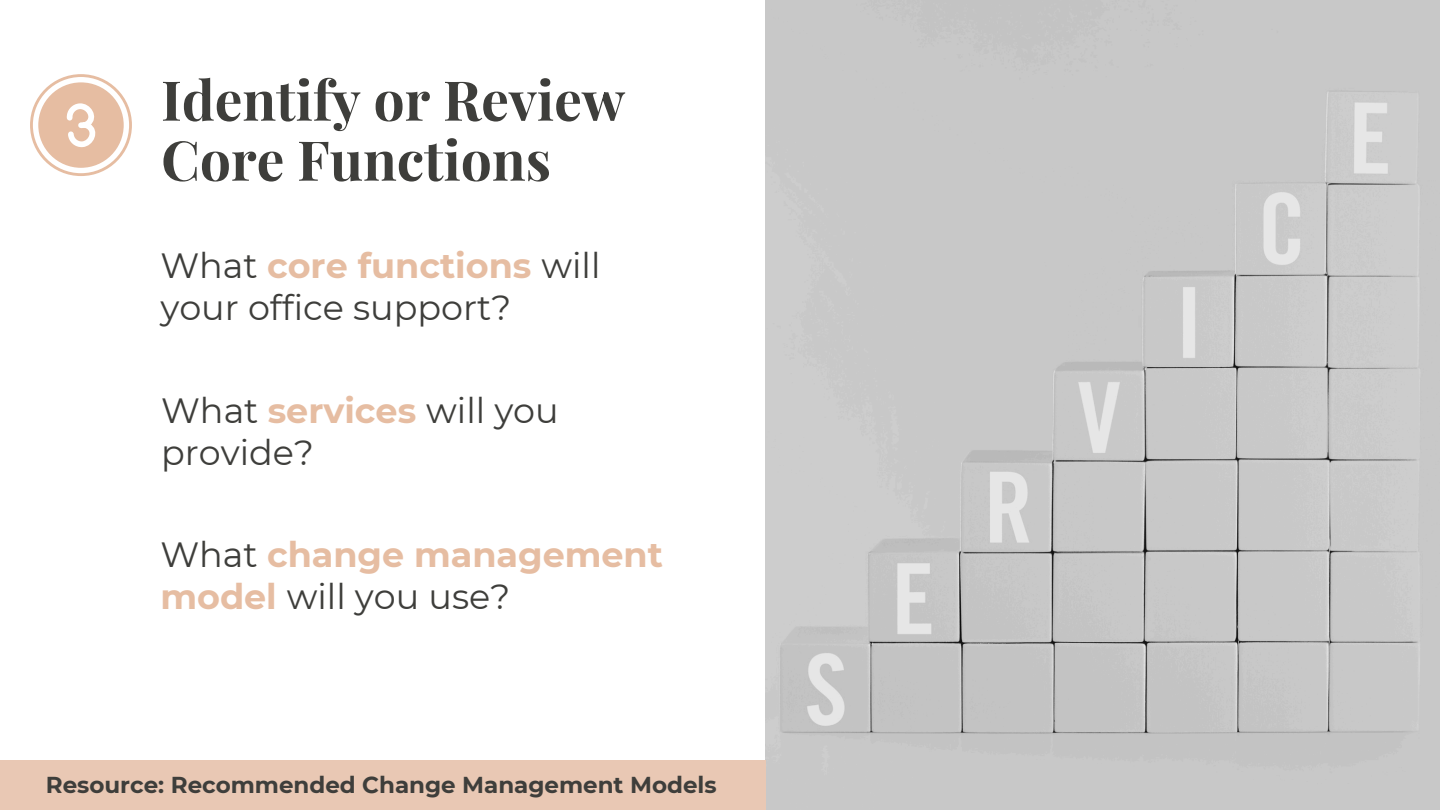
<style>
.page{position:relative;width:1440px;height:810px;background:#fff}
.page>*{position:absolute;margin:0;border:0;box-sizing:border-box;transform-origin:0 0}
.t1{font:700 55px "Playfair Display";color:#3e3e3b}
.t2{font:35px/42px "Montserrat";color:#3e3e3b}
.t3{font:700 35px/42px "Montserrat";color:#e6bda2}
.t4{font:700 23px "Montserrat";color:#3e3e3b}
.s1{font-weight:700;color:#e6bda2}
.s2{font-weight:400;color:#3e3e3b}
</style>
<div class="page">
<svg style="left:31px;top:76px;width:100px;height:99px"></svg>
<div style="left:30px;top:74px;width:102px;height:102px;border:3px solid #e6bda2;border-radius:50%"></div>
<div style="left:40px;top:84px;width:82px;height:82px;background:#e6bda2;border-radius:50%"></div>
<div style="left:38px;top:82px;width:86px;height:86px;border:3px solid #e6bda2;border-radius:50%"></div>
<svg style="left:66px;top:93px;width:48px;height:64px"></svg>
<div style="left:765px;top:0;width:675px;height:810px;background:#c8c8c8"></div>
<div style="left:0;top:760px;width:765px;height:50px;background:#e9c8b4"></div>
<p class="t1" style="left:161px;top:61px;width:466px">Identify or Review</p>
<h1 class="t1" style="left:161px;top:121px;width:391px">Core Functions</h1>
<h2 class="t2" style="left:160px;top:244px;width:442px">What <span class="s1">core functions</span> will your office support?</h2>
<h2 class="t2" style="left:161px;top:389px;width:399px">What <span class="s1">services</span> will you provide?</h2>
<h2 class="t3" style="left:160px;top:534px;width:504px"><span class="s2">What</span> change management model <span class="s2">will you use?</span></h2>
<p class="t4" style="left:46px;top:770px;width:672px">Resource: Recommended Change Management Models</p>
</div>
